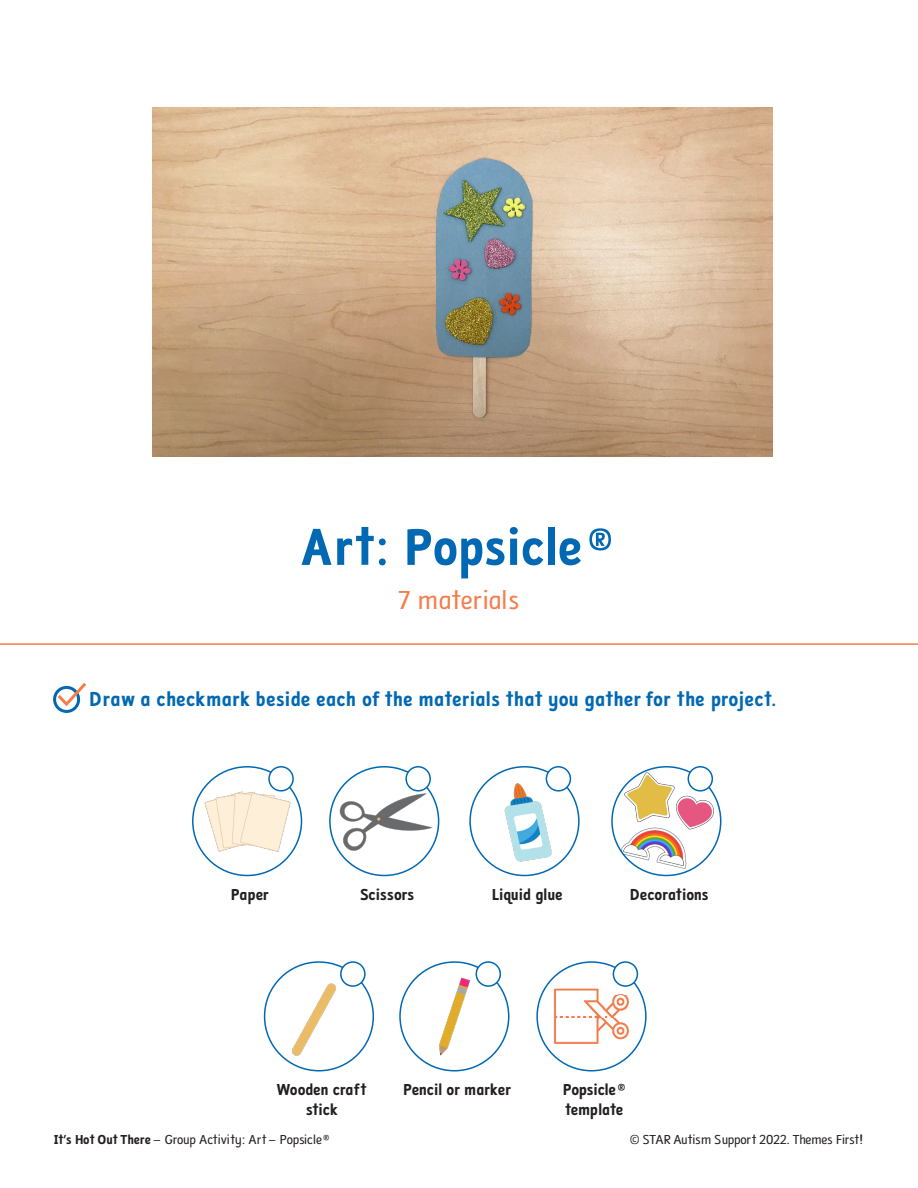
<style>
.page{position:relative;width:918px;height:1188px;background:#fff}
.page>*{position:absolute;margin:0;border:0;box-sizing:border-box;transform-origin:0 0}
.Header_4_-_Color_Bol{font:54px "Folder Bold Primary";letter-spacing:-.03em;color:#0168b3}
.VS_Header_Descriptio{font:27px "Folder Reg Primary";letter-spacing:-.02em;color:#f47d4b}
.VS_Header_Descriptio-2{font:21px "Folder Bold Primary";letter-spacing:-.025em;color:#0168b3}
.VS_Header_Art_Materi{font:16.5px/19.8px "Folder Bold Primary";letter-spacing:-.04em;color:#231f20;text-align:center}
.t1{font:13.5px "Folder Reg Primary";letter-spacing:-.03em;color:#231f20}
.s1{font-family:"Folder Bold Primary"}
</style>
<div class="page">
<img style="left:549px;top:974px;width:85px;height:85px">
<div style="left:536px;top:961px;width:111px;height:111px;border:2px solid #0168b3;border-radius:50%"></div>
<img style="left:406px;top:968px;width:97px;height:97px">
<div style="left:399px;top:961px;width:110px;height:111px;border:2px solid #0168b3;border-radius:50%"></div>
<img style="left:330px;top:767px;width:108px;height:108px">
<div style="left:329px;top:766px;width:110px;height:110px;border:2px solid #0168b3;border-radius:50%"></div>
<img style="left:470px;top:767px;width:109px;height:108px;border-radius:54px">
<div style="left:469px;top:766px;width:111px;height:110px;border:2px solid #0168b3;border-radius:50%"></div>
<img style="left:613px;top:767px;width:108px;height:108px">
<div style="left:611px;top:766px;width:110px;height:110px;border:2px solid #0168b3;border-radius:50%"></div>
<img style="left:193px;top:767px;width:109px;height:108px;border-radius:54px">
<div style="left:192px;top:766px;width:110px;height:110px;border:2px solid #0168b3;border-radius:50%"></div>
<img style="left:268px;top:974px;width:91px;height:91px">
<div style="left:264px;top:961px;width:110px;height:111px;border:2px solid #0168b3;border-radius:50%"></div>
<img style="left:152px;top:108px;width:620px;height:348px">
<hr style="left:0;top:643px;width:918px;height:2px;background:#f47d4b">
<div style="left:53px;top:686px;width:27px;height:27px;border:3px solid #0168b3;border-radius:50%"></div>
<svg style="left:55px;top:683px;width:32px;height:26px"></svg>
<div style="left:341px;top:962px;width:24px;height:24px;background:#fff;border-radius:50%"></div>
<div style="left:340px;top:961px;width:26px;height:26px;border:2px solid #0168b3;border-radius:50%"></div>
<div style="left:476px;top:962px;width:24px;height:24px;background:#fff;border-radius:50%"></div>
<div style="left:476px;top:961px;width:25px;height:26px;border:2px solid #0168b3;border-radius:50%"></div>
<div style="left:613px;top:962px;width:24px;height:24px;background:#fff;border-radius:50%"></div>
<div style="left:613px;top:961px;width:25px;height:26px;border:2px solid #0168b3;border-radius:50%"></div>
<div style="left:406px;top:767px;width:24px;height:24px;background:#fff;border-radius:50%"></div>
<div style="left:405px;top:766px;width:26px;height:26px;border:2px solid #0168b3;border-radius:50%"></div>
<div style="left:546px;top:767px;width:24px;height:24px;background:#fff;border-radius:50%"></div>
<div style="left:546px;top:766px;width:25px;height:26px;border:2px solid #0168b3;border-radius:50%"></div>
<div style="left:688px;top:767px;width:24px;height:24px;background:#fff;border-radius:50%"></div>
<div style="left:688px;top:766px;width:25px;height:26px;border:2px solid #0168b3;border-radius:50%"></div>
<div style="left:269px;top:767px;width:24px;height:24px;background:#fff;border-radius:50%"></div>
<div style="left:268px;top:766px;width:26px;height:26px;border:2px solid #0168b3;border-radius:50%"></div>
<p class="Header_4_-_Color_Bol" style="left:302px;top:516px;width:316px">Art: Popsicle®</p>
<p class="VS_Header_Descriptio" style="left:398px;top:585px;width:123px">7 materials</p>
<p class="VS_Header_Descriptio-2" style="left:89px;top:687px;width:690px">Draw a checkmark beside each of the materials that you gather for the project.</p>
<p class="VS_Header_Art_Materi" style="left:231px;top:885px;width:40px">Paper</p>
<p class="VS_Header_Art_Materi" style="left:360px;top:885px;width:56px">Scissors</p>
<p class="VS_Header_Art_Materi" style="left:492px;top:885px;width:73px">Liquid glue</p>
<p class="VS_Header_Art_Materi" style="left:630px;top:885px;width:81px">Decorations</p>
<p class="VS_Header_Art_Materi" style="left:277px;top:1080px;width:91px">Wooden craft stick</p>
<p class="VS_Header_Art_Materi" style="left:403px;top:1080px;width:110px">Pencil or marker</p>
<p class="VS_Header_Art_Materi" style="left:563px;top:1080px;width:65px;text-align:left">Popsicle® template</p>
<p class="t1" style="left:54px;top:1132px;width:278px"><span class="s1">It’s Hot Out There</span> – Group Activity: Art – Popsicle®</p>
<p class="t1" style="left:630px;top:1132px;width:236px">© STAR Autism Support 2022. Themes First!</p>
</div>
